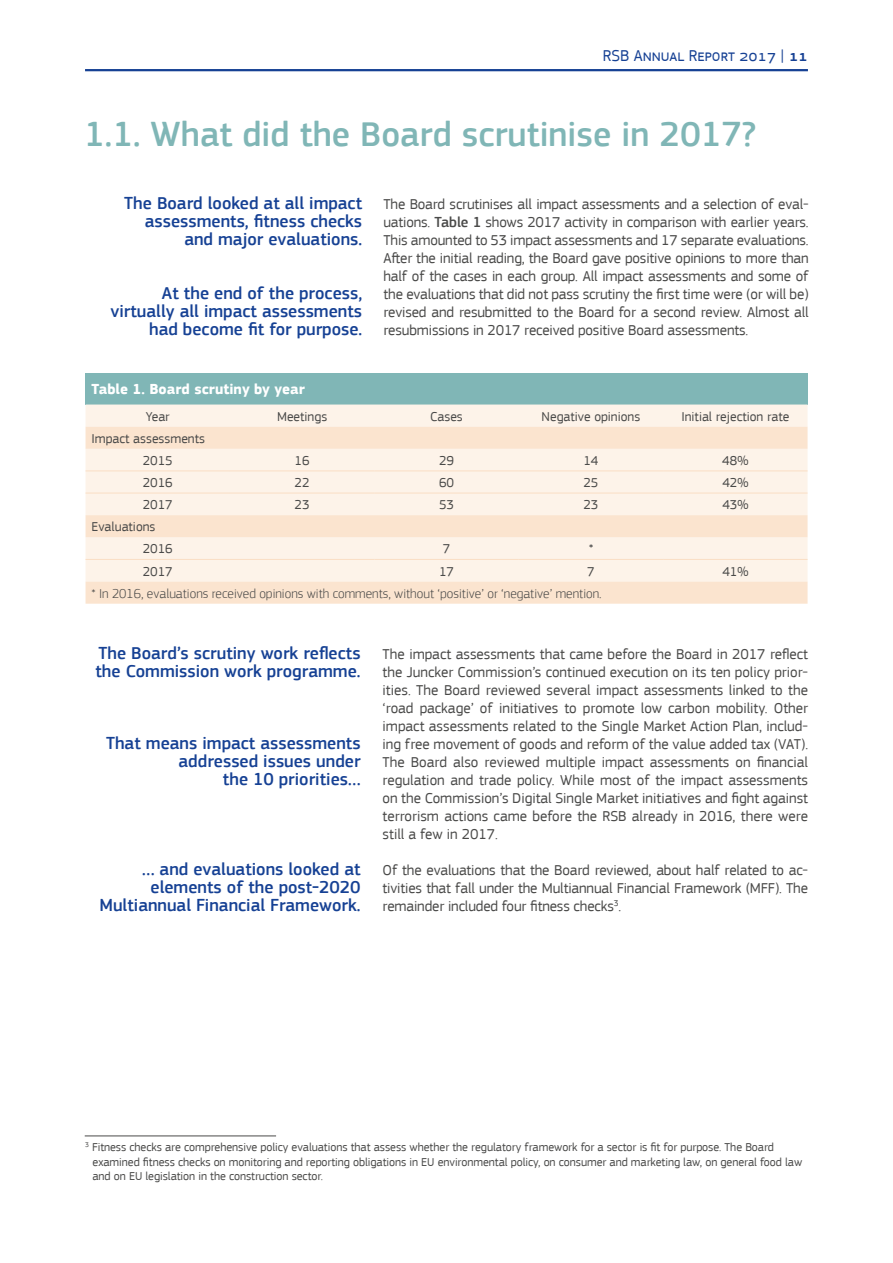
<style>
.page{position:relative;width:893px;height:1263px;background:#fff}
.page>*{position:absolute;margin:0;border:0;box-sizing:border-box;transform-origin:0 0}
.t1{font:500 36px "EC Square Sans Pro";color:#80b6b6}
.t2{font:500 18px/18px "EC Square Sans Pro";color:#164194;text-align:right}
.t3{font:16.5px "EC Square Sans Pro";color:#164194}
.t4{font:15px/18px "EC Square Sans Pro";letter-spacing:-.01em;color:#4a4a49;text-align:justify}
.t5{font:700 15px "EC Square Sans Pro";color:#fff}
.t6{font:13.5px/22.2px "EC Square Sans Pro";color:#4a4a49}
.t7{font:300 13.5px "EC Square Sans Pro";color:#4a4a49}
.t8{font:12px/14.4px "EC Square Sans Pro";letter-spacing:-.005em;color:#4a4a49}
.s1{font-weight:500}
</style>
<div class="page">
<hr style="left:85px;top:1135px;width:191px;height:1px;background:#4a4a49">
<div style="left:86px;top:373px;width:721px;height:31px;background:#80b6b6"></div>
<div style="left:86px;top:404px;width:721px;height:23px;background:#fdf3e9"></div>
<svg style="left:86px;top:427px;width:721px;height:177px;background:#fceddf"></svg>
<hr style="left:86px;top:471px;width:144px;height:1px;background:#fadec4">
<hr style="left:230px;top:471px;width:144px;height:1px;background:#fadec4">
<hr style="left:374px;top:471px;width:145px;height:1px;background:#fadec4">
<hr style="left:519px;top:471px;width:144px;height:1px;background:#fadec4">
<hr style="left:663px;top:471px;width:144px;height:1px;background:#fadec4">
<hr style="left:86px;top:493px;width:144px;height:1px;background:#fadec4">
<hr style="left:230px;top:493px;width:144px;height:1px;background:#fadec4">
<hr style="left:374px;top:493px;width:145px;height:1px;background:#fadec4">
<hr style="left:519px;top:493px;width:144px;height:1px;background:#fadec4">
<hr style="left:663px;top:493px;width:144px;height:1px;background:#fadec4">
<hr style="left:86px;top:559px;width:144px;height:1px;background:#fadec4">
<hr style="left:230px;top:559px;width:144px;height:1px;background:#fadec4">
<hr style="left:374px;top:559px;width:145px;height:1px;background:#fadec4">
<hr style="left:519px;top:559px;width:144px;height:1px;background:#fadec4">
<hr style="left:663px;top:559px;width:144px;height:1px;background:#fadec4">
<hr style="left:85px;top:69px;width:723px;height:2px;background:#164194">
<p class="t3" style="left:603px;top:46px;width:207px">RSB Annual Report 2017 | <span class="s1">11</span></p>
<h1 class="t1" style="left:84px;top:113px;width:673px">1.1. What did the Board scrutinise in 2017?</h1>
<p class="t2" style="left:124px;top:194px;width:239px">The Board looked at all impact assessments, fitness checks and major evaluations.</p>
<p class="t2" style="left:111px;top:284px;width:253px">At the end of the process, virtually all impact assessments had become fit for purpose.</p>
<p class="t4" style="left:383px;top:195px;width:427px">The Board scrutinises all impact assessments and a selection of eval&shy;uations. <span class="s1">Table 1</span> shows 2017 activity in comparison with earlier years.<br>This amounted to 53 impact assessments and 17 separate evaluations.<br>After the initial reading, the Board gave positive opinions to more than half of the cases in each group. All impact assessments and some of the evaluations that did not pass scrutiny the first time were (or will be) revised and resubmitted to the Board for a second review. Almost all resubmissions in 2017 received positive Board assessments.</p>
<p class="t5" style="left:92px;top:380px;width:215px">Table 1. Board scrutiny by year</p>
<p class="t6" style="left:146px;top:405px;width:26px">Year</p>
<p class="t6" style="left:277px;top:405px;width:52px">Meetings</p>
<p class="t6" style="left:430px;top:405px;width:34px">Cases</p>
<p class="t6" style="left:542px;top:405px;width:100px">Negative opinions</p>
<p class="t6" style="left:681px;top:405px;width:109px">Initial rejection rate</p>
<p class="t6" style="left:143px;top:427px;width:64px;text-indent:-51px">Impact assessments<br>2015</p>
<p class="t6" style="left:295px;top:449px;width:17px">16</p>
<p class="t6" style="left:439px;top:449px;width:17px">29</p>
<p class="t6" style="left:583px;top:449px;width:17px">14</p>
<p class="t6" style="left:722px;top:449px;width:28px">48%</p>
<p class="t6" style="left:143px;top:472px;width:32px">2016</p>
<p class="t6" style="left:295px;top:472px;width:17px">22</p>
<p class="t6" style="left:439px;top:472px;width:17px">60</p>
<p class="t6" style="left:583px;top:472px;width:17px">25</p>
<p class="t6" style="left:722px;top:472px;width:28px">42%</p>
<p class="t6" style="left:143px;top:494px;width:32px">2017</p>
<p class="t6" style="left:295px;top:494px;width:17px">23</p>
<p class="t6" style="left:439px;top:494px;width:17px">53</p>
<p class="t6" style="left:583px;top:494px;width:17px">23</p>
<p class="t6" style="left:722px;top:494px;width:28px">43%</p>
<p class="t6" style="left:143px;top:516px;width:32px;text-indent:-51px">Evaluations<br>2016</p>
<p class="t6" style="left:443px;top:538px;width:9px">7</p>
<p class="t6" style="left:589px;top:538px;width:6px">*</p>
<p class="t6" style="left:143px;top:560px;width:32px">2017</p>
<p class="t6" style="left:439px;top:560px;width:17px">17</p>
<p class="t6" style="left:587px;top:560px;width:9px">7</p>
<p class="t6" style="left:722px;top:560px;width:28px">41%</p>
<p class="t7" style="left:92px;top:585px;width:512px">* In 2016, evaluations received opinions with comments, without ‘positive’ or ‘negative’ mention.</p>
<p class="t2" style="left:95px;top:644px;width:267px;text-align:left">The Board’s scrutiny work reflects the Commission work programme.</p>
<p class="t2" style="left:106px;top:734px;width:256px">That means impact assessments addressed issues under<br>the 10 priorities…</p>
<p class="t2" style="left:99px;top:860px;width:263px">… and evaluations looked at elements of the post-2020<br>Multiannual Financial Framework.</p>
<p class="t4" style="left:383px;top:645px;width:427px">The impact assessments that came before the Board in 2017 reflect the Juncker Commission’s continued execution on its ten policy prior&shy;ities. The Board reviewed several impact assessments linked to the ‘road package’ of initiatives to promote low carbon mobility. Other impact assessments related to the Single Market Action Plan, includ&shy;ing free movement of goods and reform of the value added tax (VAT).<br>The Board also reviewed multiple impact assessments on financial regulation and trade policy. While most of the impact assessments on the Commission’s Digital Single Market initiatives and fight against terrorism actions came before the RSB already in 2016, there were still a few in 2017.</p>
<p class="t4" style="left:383px;top:861px;width:427px">Of the evaluations that the Board reviewed, about half related to ac&shy;tivities that fall under the Multiannual Financial Framework (MFF). The remainder included four fitness checks<sup>3</sup>.</p>
<p class="t8" style="left:93px;top:1140px;width:711px;text-indent:-8px"><sup>3</sup> Fitness checks are comprehensive policy evaluations that assess whether the regulatory framework for a sector is fit for purpose. The Board examined fitness checks on monitoring and reporting obligations in EU environmental policy, on consumer and marketing law, on general food law and on EU legislation in the construction sector.</p>
</div>
